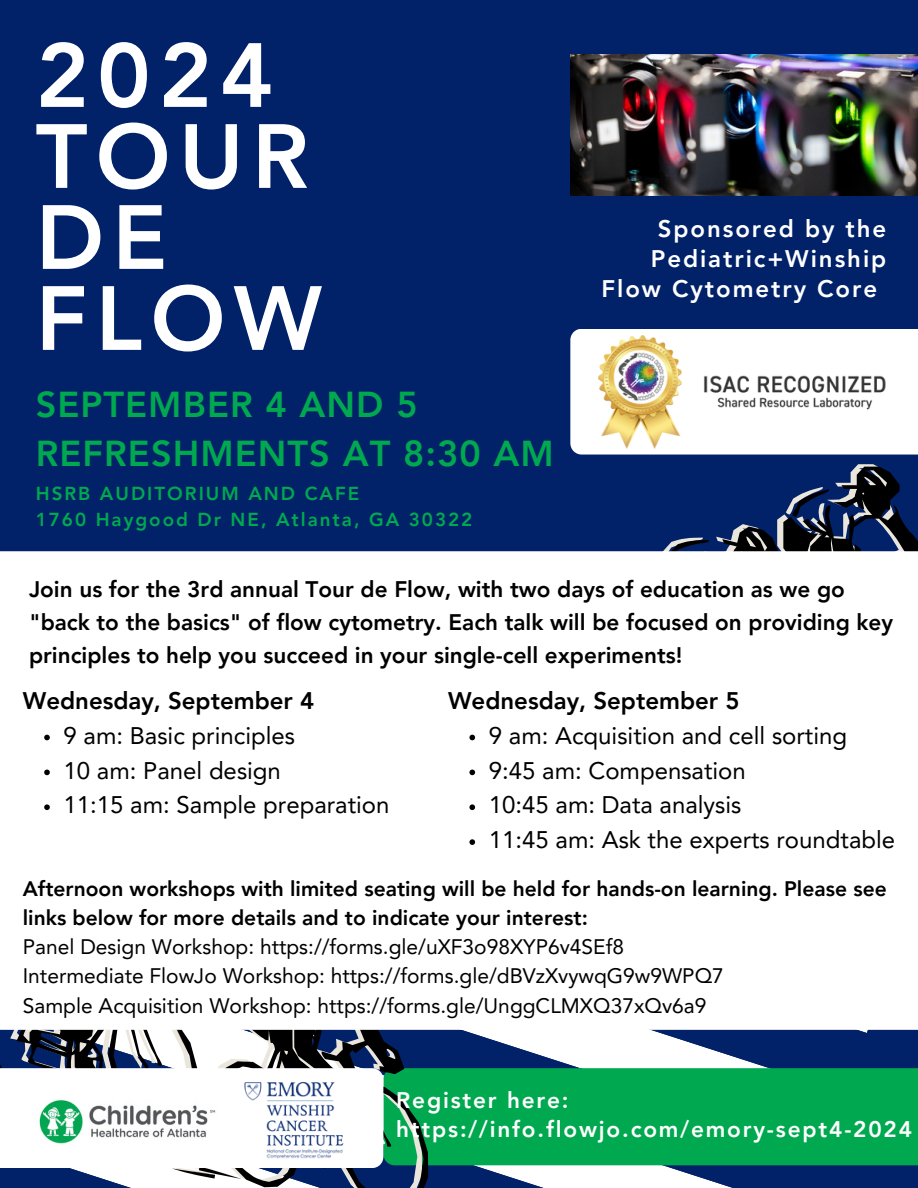
<style>
.page{position:relative;width:918px;height:1188px;background:#012169}
.page>*{position:absolute;margin:0;border:0;box-sizing:border-box;transform-origin:0 0}
.t1{font:800 90px/81px "Avenir LT Pro";letter-spacing:.09em;color:#fff}
.t2{font:800 36px/48.3px "Avenir LT Pro";letter-spacing:.03em;color:#00a94f}
.t3{font:24px "Avenir LT Pro";color:#000}
.t4{font:800 24px "Avenir LT Pro";letter-spacing:.08em;color:#fff}
.t5{font:800 24px "Avenir LT Pro";color:#000}
.t6{font:800 22.5px/32.7px "Avenir LT Pro";color:#000}
.t7{font:800 22.5px/29.2px "Avenir LT Pro";letter-spacing:.08em;color:#fff}
.t8{font:21px/29.2px "Avenir LT Pro";color:#000}
.t9{font:800 18.75px "Avenir LT Pro";letter-spacing:.105em;color:#00a94f}
.s1{font-weight:800}
</style>
<div class="page">
<svg style="left:70px;top:1165px;width:848px;height:23px"></svg>
<svg style="left:472px;top:1033px;width:296px;height:35px;fill:#fff"></svg>
<div style="left:570px;top:329px;width:348px;height:126px;background:#fff"></div>
<img style="left:598px;top:335px;width:288px;height:114px">
<div style="left:462px;top:1068px;width:456px;height:97px;background:#00a94f"></div>
<svg style="left:171px;top:1030px;width:291px;height:158px"></svg>
<svg style="left:0;top:1030px;width:239px;height:38px"></svg>
<svg style="left:663px;top:529px;width:72px;height:22px"></svg>
<svg style="left:735px;top:467px;width:183px;height:84px"></svg>
<div style="left:0;top:551px;width:918px;height:479px;background:#fff"></div>
<img style="left:570px;top:55px;width:348px;height:140px">
<div style="left:0;top:1068px;width:181px;height:100px;background:#fff"></div>
<img style="left:36px;top:1096px;width:145px;height:51px">
<img style="left:181px;top:1068px;width:230px;height:106px">
<svg style="left:469px;top:735px;width:6px;height:5px"></svg>
<svg style="left:469px;top:770px;width:6px;height:5px"></svg>
<svg style="left:469px;top:804px;width:6px;height:6px"></svg>
<svg style="left:469px;top:839px;width:6px;height:6px"></svg>
<svg style="left:44px;top:735px;width:6px;height:5px"></svg>
<svg style="left:44px;top:770px;width:6px;height:5px"></svg>
<svg style="left:44px;top:804px;width:6px;height:6px"></svg>
<h2 class="t1" style="left:36px;top:43px;width:288px">2024<br>TOUR<br>DE<br>FLOW</h2>
<p class="t2" style="left:36px;top:384px;width:520px">SEPTEMBER 4 AND 5<br>REFRESHMENTS AT 8:30 AM</p>
<p class="t9" style="left:36px;top:486px;width:325px">HSRB AUDITORIUM AND CAFE</p>
<p class="t9" style="left:36px;top:512px;width:438px">1760 Haygood Dr NE, Atlanta, GA 30322</p>
<p class="t4" style="left:658px;top:219px;width:230px">Sponsored by the</p>
<p class="t4" style="left:651px;top:249px;width:237px">Pediatric+Winship</p>
<p class="t4" style="left:602px;top:279px;width:277px">Flow Cytometry Core</p>
<p class="t6" style="left:29px;top:575px;width:866px">Join us for the 3rd annual Tour de Flow, with two days of education as we go "back to the basics" of flow cytometry. Each talk will be focused on providing key principles to help you succeed in your single-cell experiments!</p>
<p class="t5" style="left:448px;top:691px;width:293px">Wednesday, September 5</p>
<p class="t3" style="left:489px;top:726px;width:360px">9 am: Acquisition and cell sorting</p>
<p class="t3" style="left:489px;top:760px;width:259px">9:45 am: Compensation</p>
<p class="t3" style="left:489px;top:795px;width:254px">10:45 am: Data analysis</p>
<p class="t3" style="left:489px;top:830px;width:408px">11:45 am: Ask the experts roundtable</p>
<p class="t5" style="left:23px;top:691px;width:293px">Wednesday, September 4</p>
<p class="t3" style="left:64px;top:726px;width:233px">9 am: Basic principles</p>
<p class="t3" style="left:64px;top:760px;width:219px">10 am: Panel design</p>
<p class="t3" style="left:64px;top:795px;width:327px">11:15 am: Sample preparation</p>
<p class="t8" style="left:23px;top:876px;width:865px"><span class="s1">Afternoon workshops with limited seating will be held for hands-on learning. Please see links below for more details and to indicate your interest:<br></span>Panel Design Workshop: https://forms.gle/uXF3o98XYP6v4SEf8<br>Intermediate FlowJo Workshop: https://forms.gle/dBVzXvywqG9w9WPQ7<br>Sample Acquisition Workshop: https://forms.gle/UnggCLMXQ37xQv6a9</p>
<h3 class="t7" style="left:396px;top:1087px;width:517px">Register here: https://info.flowjo.com/emory-sept4-2024</h3>
</div>
